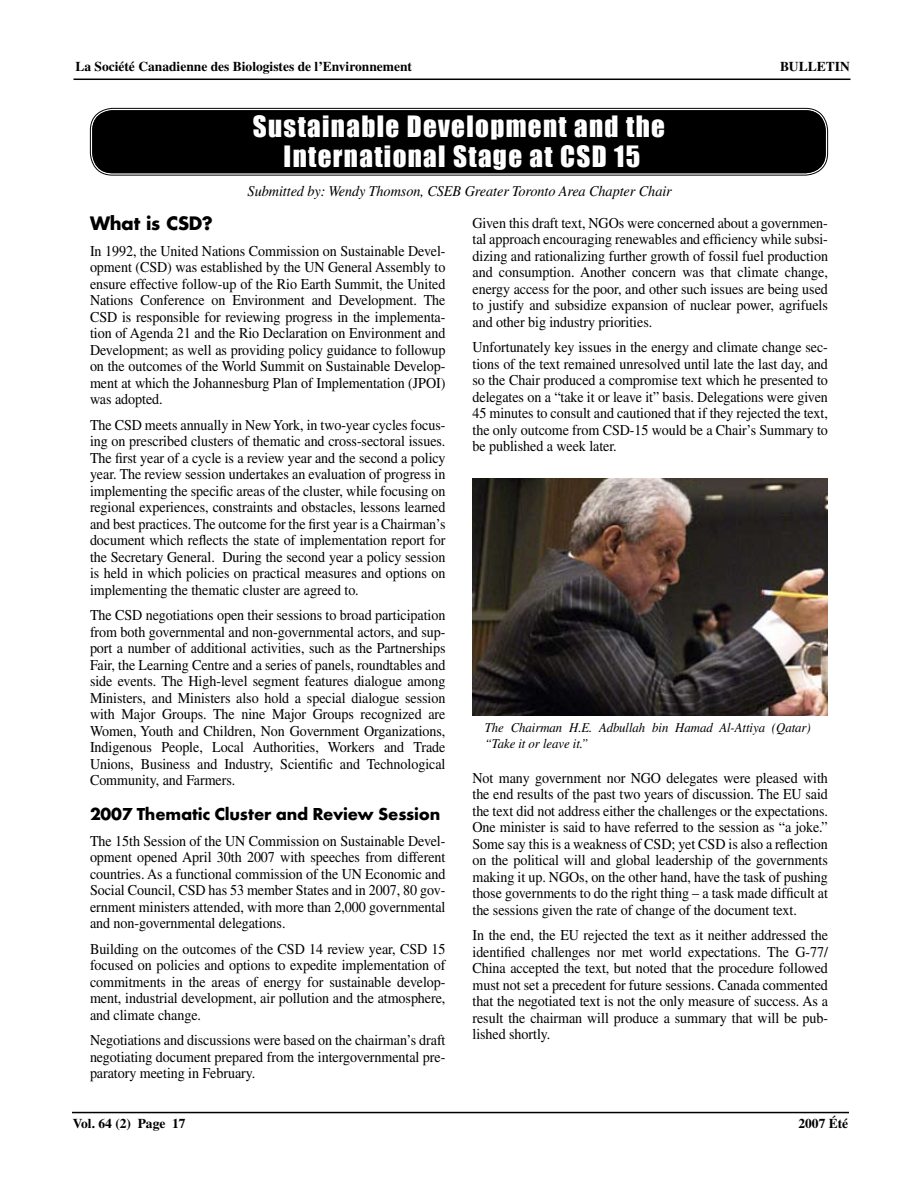
<style>
.page{position:relative;width:918px;height:1188px;background:#fff}
.page>*{position:absolute;margin:0;border:0;box-sizing:border-box;transform-origin:0 0}
.t1{font:27px/30px "Impact";letter-spacing:.05em;color:#fff;text-align:center}
.t2{font:700 18px "Futura T";letter-spacing:-.01em;color:#000}
.t3{font:700 18px "Futura";letter-spacing:-.01em;color:#000}
.t4{font:15px/16.5px "Times";letter-spacing:-.005em;color:#000;text-align:justify;scale:.94 1}
.t5{font:italic 15px "Times";letter-spacing:-.005em;color:#000;scale:.95 1}
.t6{font:700 13.5px "Times";color:#000}
.t7{font:italic 13.5px/16.5px "Times";letter-spacing:-.005em;color:#000;scale:.95 1}
</style>
<div class="page">
<hr style="left:72px;top:1112px;width:777px;height:1px;background:#000">
<hr style="left:74px;top:79px;width:776px;height:1px;background:#000">
<img style="left:472px;top:478px;width:356px;height:238px">
<div style="left:92px;top:110px;width:734px;height:63px;background:#000;border-radius:20px"></div>
<div style="left:90px;top:108px;width:738px;height:67px;border:1px solid #000;border-radius:22px"></div>
<div style="left:92px;top:110px;width:734px;height:63px;border:2px solid #000;border-radius:19px"></div>
<p class="t6" style="left:75px;top:58px;width:338px">La Société Canadienne des Biologistes de l’Environnement</p>
<p class="t6" style="left:780px;top:58px;width:71px">BULLETIN</p>
<h1 class="t1" style="left:253px;top:111px;width:414px">Sustainable Development and the<br>International Stage at CSD 15</h1>
<p class="t5" style="left:248px;top:183px;width:448px">Submitted by: Wendy Thomson, CSEB Greater Toronto Area Chapter Chair</p>
<p class="t3" style="left:90px;top:212px;width:125px">What is CSD?</p>
<p class="t4" style="left:90px;top:243px;width:380px">In 1992, the United Nations Commission on Sustainable Devel&shy;opment (CSD) was established by the UN General Assembly to ensure effective follow-up of the Rio Earth Summit, the United Nations Conference on Environment and Development. The CSD is responsible for reviewing progress in the implementa&shy;tion of Agenda 21 and the Rio Declaration on Environment and Development; as well as providing policy guidance to followup on the outcomes of the World Summit on Sustainable Develop&shy;ment at which the Johannesburg Plan of Implementation (JPOI) was adopted.</p>
<p class="t4" style="left:90px;top:417px;width:380px">The CSD meets annually in New York, in two-year cycles focus&shy;ing on prescribed clusters of thematic and cross-sectoral issues.<br>The first year of a cycle is a review year and the second a policy year. The review session undertakes an evaluation of progress in implementing the specific areas of the cluster, while focusing on regional experiences, constraints and obstacles, lessons learned and best practices. The outcome for the first year is a Chairman’s document which reflects the state of implementation report for the Secretary General. During the second year a policy session is held in which policies on practical measures and options on implementing the thematic cluster are agreed to.</p>
<p class="t4" style="left:90px;top:607px;width:380px">The CSD negotiations open their sessions to broad participation from both governmental and non-governmental actors, and sup&shy;port a number of additional activities, such as the Partnerships Fair, the Learning Centre and a series of panels, roundtables and side events. The High-level segment features dialogue among Ministers, and Ministers also hold a special dialogue session with Major Groups. The nine Major Groups recognized are Women, Youth and Children, Non Government Organizations, Indigenous People, Local Authorities, Workers and Trade Unions, Business and Industry, Scientific and Technological Community, and Farmers.</p>
<p class="t2" style="left:90px;top:804px;width:352px">2007 Thematic Cluster and Review Session</p>
<p class="t4" style="left:90px;top:833px;width:380px">The 15th Session of the UN Commission on Sustainable Devel&shy;opment opened April 30th 2007 with speeches from different countries. As a functional commission of the UN Economic and Social Council, CSD has 53 member States and in 2007, 80 gov&shy;ernment ministers attended, with more than 2,000 governmental and non-governmental delegations.</p>
<p class="t4" style="left:90px;top:941px;width:380px">Building on the outcomes of the CSD 14 review year, CSD 15 focused on policies and options to expedite implementation of commitments in the areas of energy for sustainable develop&shy;ment, industrial development, air pollution and the atmosphere, and climate change.</p>
<p class="t4" style="left:90px;top:1032px;width:380px">Negotiations and discussions were based on the chairman’s draft negotiating document prepared from the intergovernmental pre&shy;paratory meeting in February.</p>
<p class="t4" style="left:473px;top:214px;width:380px">Given this draft text, NGOs were concerned about a governmen&shy;tal approach encouraging renewables and efficiency while subsi&shy;dizing and rationalizing further growth of fossil fuel production and consumption. Another concern was that climate change, energy access for the poor, and other such issues are being used to justify and subsidize expansion of nuclear power, agrifuels and other big industry priorities.</p>
<p class="t4" style="left:473px;top:339px;width:380px">Unfortunately key issues in the energy and climate change sec&shy;tions of the text remained unresolved until late the last day, and so the Chair produced a compromise text which he presented to delegates on a “take it or leave it” basis. Delegations were given 45 minutes to consult and cautioned that if they rejected the text, the only outcome from CSD-15 would be a Chair’s Summary to be published a week later.</p>
<p class="t7" style="left:485px;top:719px;width:345px">The Chairman H.E. Adbullah bin Hamad Al-Attiya (Qatar) “Take it or leave it.”</p>
<p class="t4" style="left:472px;top:769px;width:380px">Not many government nor NGO delegates were pleased with the end results of the past two years of discussion. The EU said the text did not address either the challenges or the expectations.<br>One minister is said to have referred to the session as “a joke.” Some say this is a weakness of CSD; yet CSD is also a reflection on the political will and global leadership of the governments making it up. NGOs, on the other hand, have the task of pushing those governments to do the right thing – a task made difficult at the sessions given the rate of change of the document text.</p>
<p class="t4" style="left:472px;top:927px;width:380px">In the end, the EU rejected the text as it neither addressed the identified challenges nor met world expectations. The G-77/ China accepted the text, but noted that the procedure followed must not set a precedent for future sessions. Canada commented that the negotiated text is not the only measure of success. As a result the chairman will produce a summary that will be pub&shy;lished shortly.</p>
<p class="t6" style="left:73px;top:1116px;width:114px">Vol. 64 (2) Page 17</p>
<p class="t6" style="left:798px;top:1116px;width:51px">2007 Été</p>
</div>
